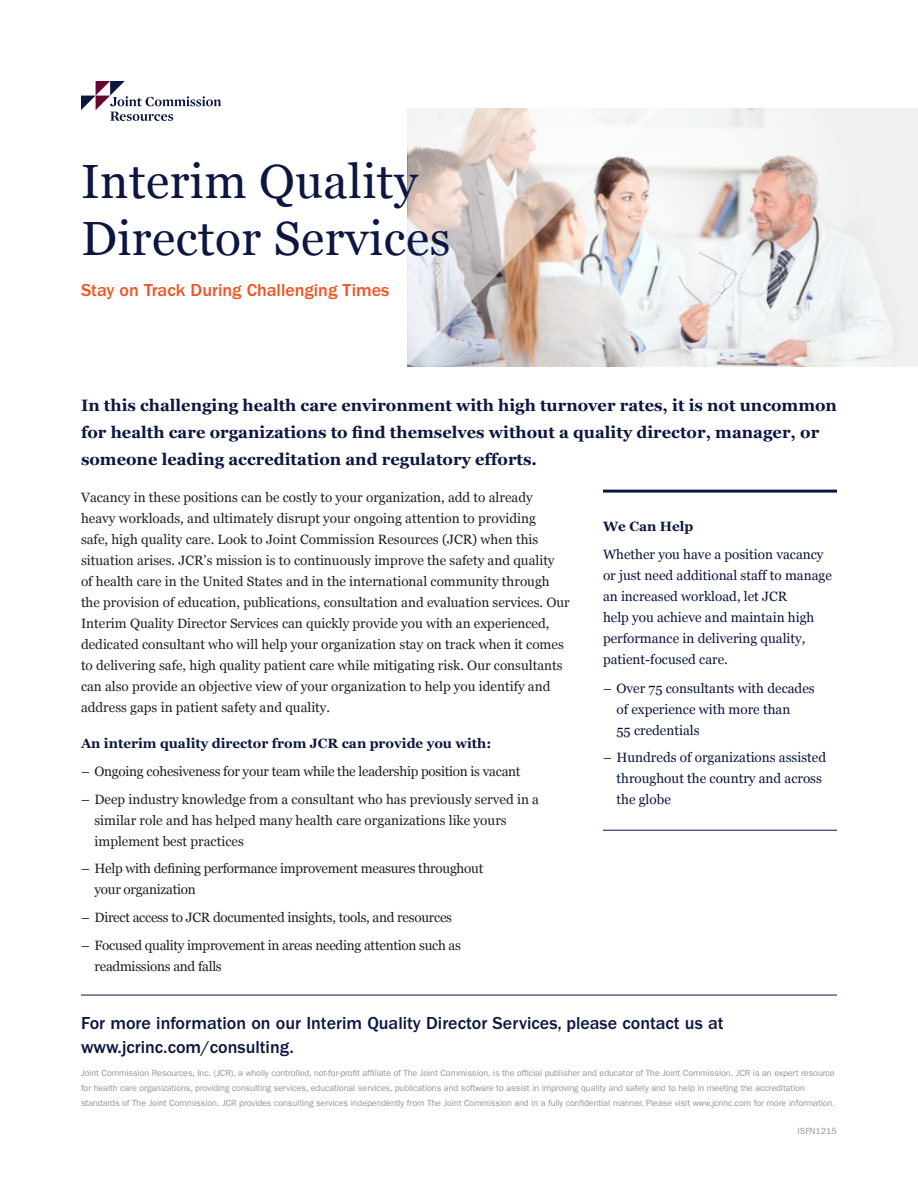
<style>
.page{position:relative;width:918px;height:1188px;background:#fff}
.page>*{position:absolute;margin:0;border:0;box-sizing:border-box;transform-origin:0 0}
.t1{font:48px/57px "Georgia";letter-spacing:.01em;color:#0c1640}
.CTA_Sentence_-_Navy{font:500 18px/24px "ITC Franklin Gothic Std";color:#0c1640}
._9_Body_Copy{font:500 18px "ITC Franklin Gothic Std";color:#f15422}
.Body_Copy{font:700 16.5px/27px "Georgia";color:#0c1640}
.Body_Copy-2{font:13.5px/21px "Georgia";color:#231f20}
.Body_Copy-3{font:13.5px/21px "Georgia";color:#0c1640}
.Body_Copy-4{font:13.5px/21px "Georgia";letter-spacing:-.02em;color:#231f20}
._9_Large_Bold_-_Bull{font:700 13.5px "Georgia";color:#0c1640}
.t2{font:9px/15px "ITC Franklin Gothic Std";letter-spacing:-.01em;color:#939598}
.s1{color:#231f20}
</style>
<div class="page">
<svg style="left:81px;top:81px;width:140px;height:40px"></svg>
<hr style="left:603px;top:830px;width:234px;height:1px;background:#0c1640">
<img style="left:660px;top:108px;width:258px;height:258px">
<svg style="left:407px;top:108px;width:253px;height:258px"></svg>
<hr style="left:81px;top:995px;width:756px;height:1px;background:#0c1640">
<hr style="left:603px;top:490px;width:234px;height:3px;background:#0c1640">
<p class="t1" style="left:81px;top:151px;width:371px">Interim Quality<br>Director Services</p>
<p class="_9_Body_Copy" style="left:81px;top:280px;width:310px">Stay on Track During Challenging Times</p>
<p class="Body_Copy" style="left:81px;top:391px;width:758px">In this challenging health care environment with high turnover rates, it is not uncommon for health care organizations to find themselves without a quality director, manager, or someone leading accreditation and regulatory efforts.</p>
<p class="Body_Copy-2" style="left:81px;top:486px;width:490px">Vacancy in these positions can be costly to your organization, add to already heavy workloads, and ultimately disrupt your ongoing attention to providing<br>safe, high quality care. Look to Joint Commission Resources (JCR) when this situation arises. JCR’s mission is to continuously improve the safety and quality<br>of health care in the United States and in the international community through the provision of education, publications, consultation and evaluation services. Our Interim Quality Director Services can quickly provide you with an experienced, dedicated consultant who will help your organization stay on track when it comes to delivering safe, high quality patient care while mitigating risk. Our consultants can also provide an objective view of your organization to help you identify and address gaps in patient safety and quality.</p>
<p class="_9_Large_Bold_-_Bull" style="left:81px;top:733px;width:412px">An interim quality director from JCR can provide you with:</p>
<p class="Body_Copy-4" style="left:81px;top:760px;width:441px">– Ongoing cohesiveness for your team while the leadership position is vacant</p>
<p class="Body_Copy-2" style="left:94px;top:788px;width:446px;text-indent:-14px">– Deep industry knowledge from a consultant who has previously served in a similar role and has helped many health care organizations like yours implement best practices</p>
<p class="Body_Copy-4" style="left:94px;top:858px;width:390px;text-indent:-14px">– Help with defining performance improvement measures throughout your organization</p>
<p class="Body_Copy-4" style="left:81px;top:906px;width:373px">– Direct access to JCR documented insights, tools, and resources</p>
<p class="Body_Copy-4" style="left:94px;top:934px;width:368px;text-indent:-14px">– Focused quality improvement in areas needing attention such as readmissions and falls</p>
<p class="_9_Large_Bold_-_Bull" style="left:603px;top:516px;width:92px">We Can Help</p>
<p class="Body_Copy-3" style="left:603px;top:543px;width:230px">Whether you have a position vacancy or just need additional staff to manage an increased workload, let JCR<br>help you achieve and maintain high performance in delivering quality, patient-focused care.</p>
<p class="Body_Copy-3" style="left:616px;top:677px;width:200px;text-indent:-14px"><span class="s1">–</span> Over 75 consultants with decades of experience with more than<br>55 credentials</p>
<p class="Body_Copy-3" style="left:616px;top:747px;width:211px;text-indent:-14px"><span class="s1">–</span> Hundreds of organizations assisted throughout the country and across the globe</p>
<p class="CTA_Sentence_-_Navy" style="left:81px;top:1011px;width:644px">For more information on our Interim Quality Director Services, please contact us at www.jcrinc.com/consulting.</p>
<p class="t2" style="left:81px;top:1066px;width:756px">Joint Commission Resources, Inc. (JCR), a wholly controlled, not-for-profit affiliate of The Joint Commission, is the official publisher and educator of The Joint Commission. JCR is an expert resource for health care organizations, providing consulting services, educational services, publications and software to assist in improving quality and safety and to help in meeting the accreditation standards of The Joint Commission. JCR provides consulting services independently from The Joint Commission and in a fully confidential manner. Please visit www.jcrinc.com for more information.</p>
<p class="t2" style="left:798px;top:1123px;width:41px">ISFN1215</p>
</div>
